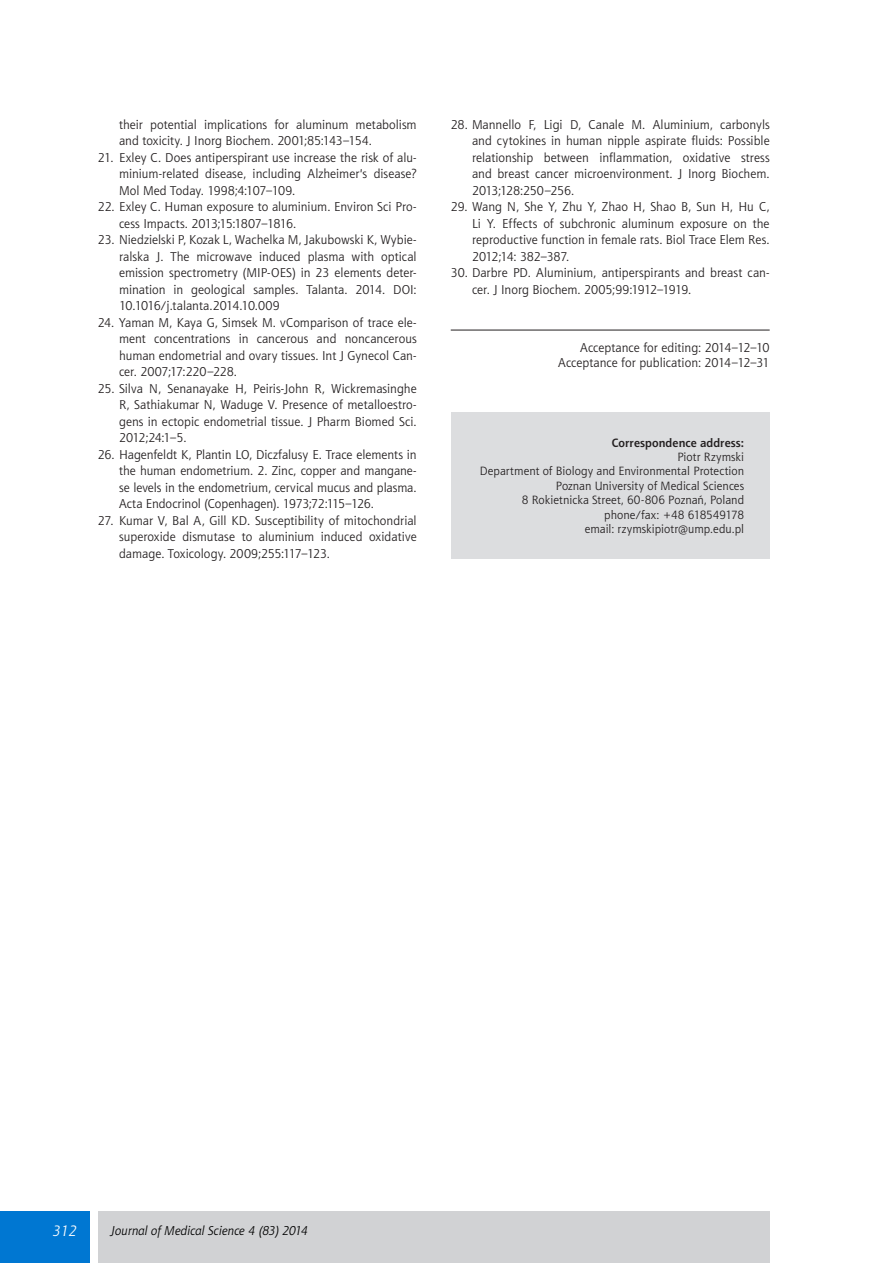
<style>
.page{position:relative;width:893px;height:1263px;background:#fff}
.page>*{position:absolute;margin:0;border:0;box-sizing:border-box;transform-origin:0 0}
.t1{font:italic 15px "Aerton TTEFN";color:#fff}
.Pismiennictwo{font:12.75px/16.5px "Aerton TTEFN";color:#231f20;text-align:justify}
.Acceptance{font:12.75px/15.3px "Aerton TTEFN";color:#231f20;text-align:right}
.t2{font:italic 12.75px "Aerton TTEFN";color:#000}
.ADRES{font:12px "Aerton TTEFN";letter-spacing:.005em;color:#231f20}
.ADRES-2{font:700 12px "Aerton TTEFN";letter-spacing:.01em;color:#231f20}
</style>
<div class="page">
<div style="left:0;top:1212px;width:89px;height:51px;background:#0077d2"></div>
<div style="left:98px;top:1212px;width:672px;height:51px;background:#d1d2d4"></div>
<hr style="left:451px;top:330px;width:319px;height:1px;background:#231f20">
<div style="left:451px;top:412px;width:319px;height:146px;background:#dcdddf"></div>
<p class="Pismiennictwo" style="left:119px;top:116px;width:299px">their potential implications for aluminum metabolism and toxicity. J Inorg Biochem. 2001;85:143–154.</p>
<p class="Pismiennictwo" style="left:119px;top:149px;width:299px;text-indent:-21px">21. Exley C. Does antiperspirant use increase the risk of alu‑ minium‑related disease, including Alzheimer's disease?<br>Mol Med Today. 1998;4:107–109.</p>
<p class="Pismiennictwo" style="left:119px;top:198px;width:299px;text-indent:-21px">22. Exley C. Human exposure to aluminium. Environ Sci Pro‑ cess Impacts. 2013;15:1807–1816.</p>
<p class="Pismiennictwo" style="left:119px;top:231px;width:299px;text-indent:-21px">23. Niedzielski P, Kozak L, Wachelka M, Jakubowski K, Wybie‑ ralska J. The microwave induced plasma with optical emission spectrometry (MIP-OES) in 23 elements deter‑ mination in geological samples. Talanta. 2014. DOI:<br>10.1016/j.talanta.2014.10.009</p>
<p class="Pismiennictwo" style="left:119px;top:314px;width:299px;text-indent:-21px">24. Yaman M, Kaya G, Simsek M. vComparison of trace ele‑ ment concentrations in cancerous and noncancerous human endometrial and ovary tissues. Int J Gynecol Can‑ cer. 2007;17:220–228.</p>
<p class="Pismiennictwo" style="left:119px;top:380px;width:299px;text-indent:-21px">25. Silva N, Senanayake H, Peiris‑John R, Wickremasinghe R, Sathiakumar N, Waduge V. Presence of metalloestro‑ gens in ectopic endometrial tissue. J Pharm Biomed Sci.<br>2012;24:1–5.</p>
<p class="Pismiennictwo" style="left:119px;top:446px;width:299px;text-indent:-21px">26. Hagenfeldt K, Plantin LO, Diczfalusy E. Trace elements in the human endometrium. 2. Zinc, copper and mangane‑ se levels in the endometrium, cervical mucus and plasma.<br>Acta Endocrinol (Copenhagen). 1973;72:115–126.</p>
<p class="Pismiennictwo" style="left:119px;top:512px;width:299px;text-indent:-21px">27. Kumar V, Bal A, Gill KD. Susceptibility of mitochondrial superoxide dismutase to aluminium induced oxidative damage. Toxicology. 2009;255:117–123.</p>
<p class="Pismiennictwo" style="left:472px;top:116px;width:299px;text-indent:-21px">28. Mannello F, Ligi D, Canale M. Aluminium, carbonyls and cytokines in human nipple aspirate fluids: Possible relationship between inflammation, oxidative stress and breast cancer microenvironment. J Inorg Biochem.<br>2013;128:250–256.</p>
<p class="Pismiennictwo" style="left:472px;top:198px;width:299px;text-indent:-21px">29. Wang N, She Y, Zhu Y, Zhao H, Shao B, Sun H, Hu C, Li Y. Effects of subchronic aluminum exposure on the reproductive function in female rats. Biol Trace Elem Res.<br>2012;14: 382–387.</p>
<p class="Pismiennictwo" style="left:472px;top:264px;width:299px;text-indent:-21px">30. Darbre PD. Aluminium, antiperspirants and breast can‑ cer. J Inorg Biochem. 2005;99:1912–1919.</p>
<p class="Acceptance" style="left:558px;top:339px;width:213px">Acceptance for editing: 2014–12–10<br>Acceptance for publication: 2014–12–31</p>
<p class="ADRES-2" style="left:612px;top:435px;width:134px">Correspondence address:</p>
<p class="ADRES" style="left:677px;top:450px;width:68px">Piotr Rzymski</p>
<p class="ADRES" style="left:480px;top:464px;width:266px">Department of Biology and Environmental Protection</p>
<p class="ADRES" style="left:556px;top:479px;width:190px">Poznan University of Medical Sciences</p>
<p class="ADRES" style="left:522px;top:493px;width:224px">8 Rokietnicka Street, 60-806 Poznań, Poland</p>
<p class="ADRES" style="left:604px;top:507px;width:141px">phone/fax: +48 618549178</p>
<p class="ADRES" style="left:585px;top:522px;width:161px">email: rzymskipiotr@ump.edu.pl</p>
<p class="t1" style="left:52px;top:1222px;width:26px">312</p>
<p class="t2" style="left:111px;top:1223px;width:199px">Journal of Medical Science 4 (83) 2014</p>
</div>
